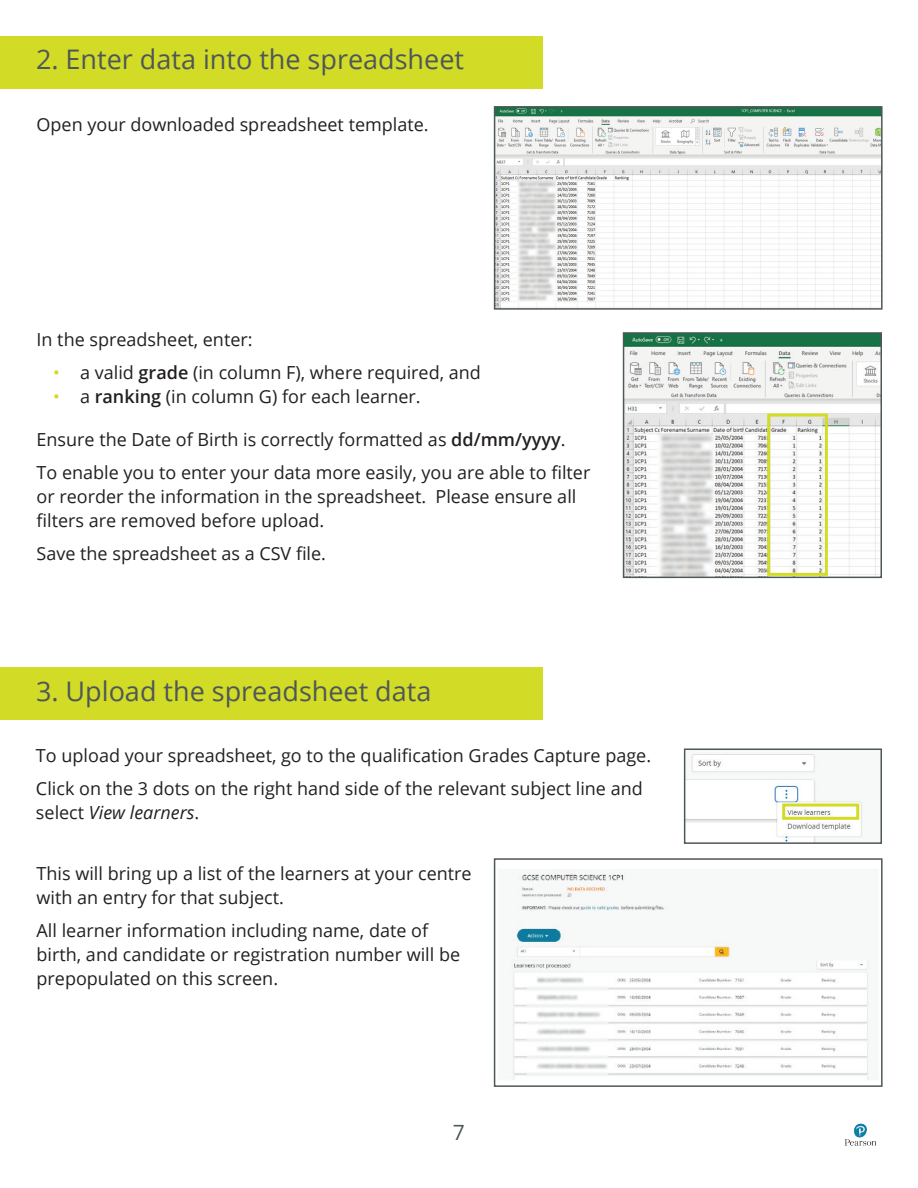
<style>
.page{position:relative;width:918px;height:1188px;background:#fff}
.page>*{position:absolute;margin:0;border:0;box-sizing:border-box;transform-origin:0 0}
.t1{font:27px "Open Sans";color:#4e5759}
.t2{font:21px "Open Sans";color:#4e5759}
.t3{font:18px/24px "Open Sans";color:#231f20}
.t4{font:italic 18px "Open Sans";color:#231f20}
.s1{color:#d2db25}
.s2{font-weight:600}
.s3{font-style:normal}
</style>
<div class="page">
<img style="left:844px;top:1123px;width:33px;height:23px">
<div style="left:0;top:36px;width:543px;height:52px;background:#d2db25"></div>
<img style="left:626px;top:335px;width:253px;height:240px">
<div style="left:623px;top:332px;width:259px;height:246px;border:2px solid #4e5759"></div>
<img style="left:497px;top:109px;width:383px;height:198px">
<div style="left:494px;top:106px;width:389px;height:204px;border:2px solid #4e5759"></div>
<div style="left:0;top:668px;width:543px;height:52px;background:#d2db25"></div>
<img style="left:687px;top:752px;width:177px;height:89px">
<div style="left:684px;top:748px;width:198px;height:96px;border:2px solid #4e5759"></div>
<div style="left:782px;top:804px;width:77px;height:16px;border:3px solid #d2db25"></div>
<img style="left:511px;top:871px;width:366px;height:209px">
<div style="left:494px;top:858px;width:389px;height:229px;border:2px solid #4e5759"></div>
<div style="left:767px;top:414px;width:61px;height:162px;border:3px solid #d2db25"></div>
<h1 class="t1" style="left:36px;top:41px;width:430px">2. Enter data into the spreadsheet</h1>
<p class="t3" style="left:37px;top:112px;width:394px">Open your downloaded spreadsheet template.</p>
<p class="t3" style="left:37px;top:327px;width:218px">In the spreadsheet, enter:</p>
<p class="t3" style="left:53px;top:360px;width:429px"><span class="s1">•</span> a valid <span class="s2">grade</span> (in column F), where required, and</p>
<p class="t3" style="left:53px;top:384px;width:369px"><span class="s1">•</span> a <span class="s2">ranking</span> (in column G) for each learner.</p>
<p class="t3" style="left:37px;top:423px;width:555px;line-height:33px">Ensure the Date of Birth is correctly formatted as <span class="s2">dd/mm/yyyy</span>.<br>To enable you to enter your data more easily, you are able to filter</p>
<p class="t3" style="left:37px;top:484px;width:541px">or reorder the information in the spreadsheet. Please ensure all filters are removed before upload.</p>
<p class="t3" style="left:37px;top:541px;width:291px">Save the spreadsheet as a CSV file.</p>
<h1 class="t1" style="left:36px;top:672px;width:397px">3. Upload the spreadsheet data</h1>
<p class="t3" style="left:36px;top:739px;width:617px;line-height:33px">To upload your spreadsheet, go to the qualification Grades Capture page.<br>Click on the 3 dots on the right hand side of the relevant subject line and</p>
<p class="t4" style="left:36px;top:800px;width:165px"><span class="s3">select</span> View learners<span class="s3">.</span></p>
<p class="t3" style="left:37px;top:861px;width:437px">This will bring up a list of the learners at your centre with an entry for that subject.</p>
<p class="t3" style="left:37px;top:918px;width:425px">All learner information including name, date of birth, and candidate or registration number will be prepopulated on this screen.</p>
<p class="t2" style="left:453px;top:1118px;width:14px">7</p>
</div>
